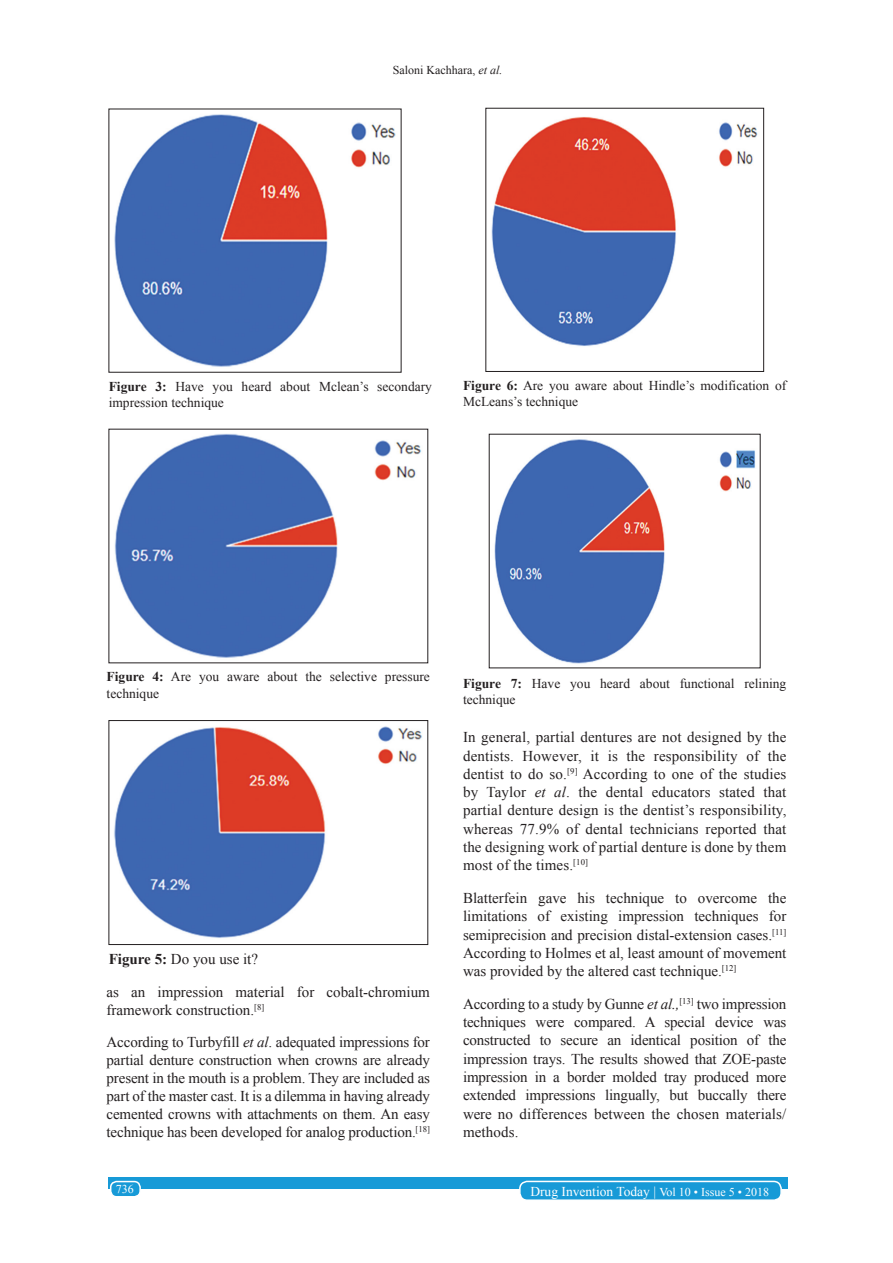
<style>
.page{position:relative;width:893px;height:1263px;background:#fff}
.page>*{position:absolute;margin:0;border:0;box-sizing:border-box;transform-origin:0 0}
.TX{font:15px/18.3px "Times New Roman";color:#231f20;text-align:justify}
.FGC{font:13.5px/16.2px "Times New Roman";color:#231f20}
.foot1{font:13.5px "Times New Roman";color:#fff}
.t1{font:12px "Times New Roman";color:#231f20}
.foot1-2{font:12px "Times New Roman";color:#fff}
.s1{font-style:italic}
.s2{font-weight:700}
.s3{font-size:12px}
</style>
<div class="page">
<div style="left:108px;top:1177px;width:679px;height:12px;background:#179ad7"></div>
<div style="left:519px;top:1181px;width:261px;height:19px;background:#179ad7;border-radius:7px"></div>
<div style="left:519px;top:1180px;width:262px;height:21px;border:2px solid #fff;border-radius:7px"></div>
<div style="left:111px;top:1181px;width:29px;height:15px;background:#179ad7;border-radius:6px"></div>
<div style="left:110px;top:1180px;width:31px;height:17px;border:2px solid #fff;border-radius:6px"></div>
<img style="left:114px;top:114px;width:282px;height:253px">
<img style="left:114px;top:434px;width:307px;height:224px">
<img style="left:114px;top:726px;width:308px;height:212px">
<img style="left:491px;top:117px;width:267px;height:229px">
<img style="left:494px;top:439px;width:262px;height:225px">
<p class="t1" style="left:392px;top:62px;width:111px">Saloni Kachhara, <span class="s1">et al.</span></p>
<p class="FGC" style="left:109px;top:378px;width:325px"><span class="s2">Figure 3:</span> Have you heard about Mclean’s secondary impression technique</p>
<p class="FGC" style="left:463px;top:377px;width:325px"><span class="s2">Figure 6:</span> Are you aware about Hindle’s modification of<br>McLeans’s technique</p>
<p class="FGC" style="left:106px;top:668px;width:325px"><span class="s2">Figure 4:</span> Are you aware about the selective pressure technique</p>
<p class="TX" style="left:109px;top:949px;width:151px"><span class="s2">Figure 5:</span> Do you use it?</p>
<p class="TX" style="left:106px;top:982px;width:325px">as an impression material for cobalt-chromium framework construction.<sup>[8]</sup></p>
<p class="TX" style="left:106px;top:1032px;width:325px">According to Turbyfill <span class="s1">et al</span>. adequated impressions for partial denture construction when crowns are already present in the mouth is a problem. They are included as part of the master cast. It is a dilemma in having already cemented crowns with attachments on them. An easy technique has been developed for analog production.<sup>[18]</sup></p>
<p class="FGC" style="left:463px;top:675px;width:325px"><span class="s2">Figure 7:</span> Have you heard about functional relining technique</p>
<p class="TX" style="left:463px;top:727px;width:325px">In general, partial dentures are not designed by the dentists. However, it is the responsibility of the dentist to do so.<sup>[9]</sup> According to one of the studies by Taylor <span class="s1">et al</span>. the dental educators stated that partial denture design is the dentist’s responsibility, whereas 77.9% of dental technicians reported that the designing work of partial denture is done by them most of the times.<sup>[10]</sup></p>
<p class="TX" style="left:463px;top:888px;width:325px">Blatterfein gave his technique to overcome the limitations of existing impression techniques for semiprecision and precision distal-extension cases.<sup>[11] </sup>According to Holmes et al, least amount of movement was provided by the altered cast technique.<sup>[12]</sup></p>
<p class="TX" style="left:463px;top:994px;width:325px">According to a study by Gunne <span class="s1">et al.,</span><sup>[13]</sup> two impression techniques were compared. A special device was constructed to secure an identical position of the impression trays. The results showed that ZOE-paste impression in a border molded tray produced more extended impressions lingually, but buccally there were no differences between the chosen materials/ methods.</p>
<p class="foot1-2" style="left:116px;top:1180px;width:19px">736</p>
<p class="foot1" style="left:530px;top:1181px;width:240px">Drug Invention Today | <span class="s3">Vol 10 • Issue 5 • 2018</span></p>
</div>
